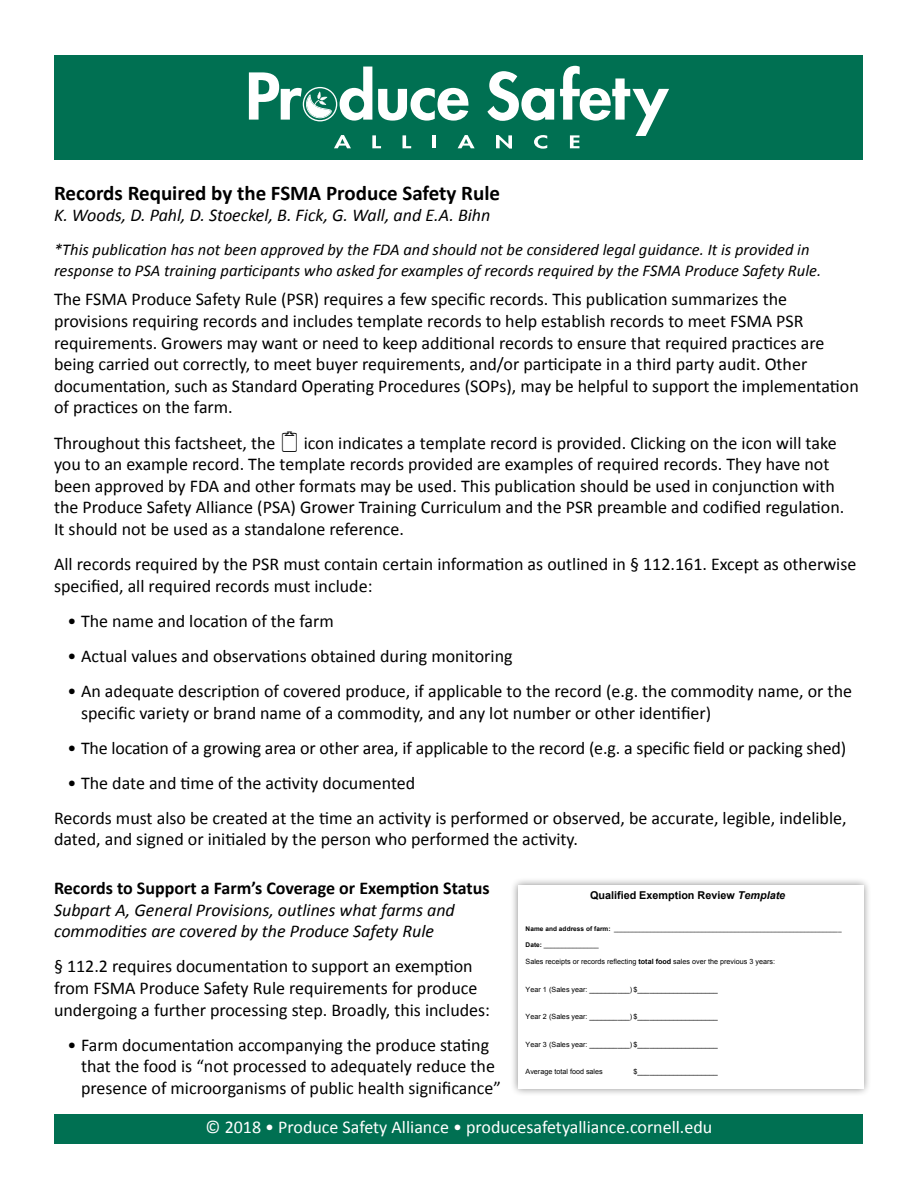
<style>
.page{position:relative;width:918px;height:1188px;background:#fff}
.page>*{position:absolute;margin:0;border:0;box-sizing:border-box;transform-origin:0 0}
.t1{font:700 21px "Calibri";color:#000}
.t2{font:18px/21.6px "Calibri";color:#000}
.t3{font:italic 18px/21.6px "Calibri";color:#000}
.t4{font:18px "Calibri";color:#fff}
.t5{font:700 18px "Calibri";color:#000}
.t6{font:italic 16.5px/21.6px "Calibri";color:#000}
.t7{font:700 10.8px "Arial";color:#000}
.t8{font:7.2px "Arial";color:#000}
.t9{font:6.45px "Arial";color:#000}
.s1{font-style:italic}
.s2{font-weight:700}
</style>
<div class="page">
<div style="left:55px;top:1114px;width:808px;height:30px;background:#007052"></div>
<div style="left:55px;top:55px;width:808px;height:105px;background:#007052"></div>
<svg style="left:334px;top:135px;width:17px;height:13px"></svg>
<svg style="left:372px;top:135px;width:9px;height:13px"></svg>
<svg style="left:403px;top:135px;width:8px;height:13px"></svg>
<svg style="left:433px;top:135px;width:3px;height:13px"></svg>
<svg style="left:458px;top:135px;width:17px;height:13px"></svg>
<svg style="left:496px;top:135px;width:16px;height:14px"></svg>
<svg style="left:534px;top:135px;width:13px;height:14px"></svg>
<svg style="left:378px;top:88px;width:90px;height:33px"></svg>
<svg style="left:487px;top:71px;width:67px;height:50px"></svg>
<svg style="left:560px;top:66px;width:109px;height:82px"></svg>
<svg style="left:249px;top:67px;width:123px;height:54px"></svg>
<div style="left:510px;top:877px;width:361px;height:220px;background:#000;opacity:.46"></div>
<div style="left:518px;top:885px;width:345px;height:204px;background:#fff"></div>
<p class="t1" style="left:54px;top:179px;width:448px">Records Required by the FSMA Produce Safety Rule</p>
<p class="t3" style="left:54px;top:204px;width:438px">K. Woods, D. Pahl, D. Stoeckel, B. Fick, G. Wall, and E.A. Bihn</p>
<p class="t6" style="left:54px;top:238px;width:769px">*This publication has not been approved by the FDA and should not be considered legal guidance. It is provided in response to PSA training participants who asked for examples of records required by the FSMA Produce Safety Rule.</p>
<p class="t2" style="left:54px;top:289px;width:806px">The FSMA Produce Safety Rule (PSR) requires a few specific records. This publication summarizes the provisions requiring records and includes template records to help establish records to meet FSMA PSR requirements. Growers may want or need to keep additional records to ensure that required practices are being carried out correctly, to meet buyer requirements, and/or participate in a third party audit. Other documentation, such as Standard Operating Procedures (SOPs), may be helpful to support the implementation of practices on the farm.</p>
<p class="t2" style="left:54px;top:432px;width:223px">Throughout this factsheet, the</p>
<p class="t2" style="left:54px;top:432px;width:792px;text-indent:250px">icon indicates a template record is provided. Clicking on the icon will take you to an example record. The template records provided are examples of required records. They have not been approved by FDA and other formats may be used. This publication should be used in conjunction with the Produce Safety Alliance (PSA) Grower Training Curriculum and the PSR preamble and codified regulation.<br>It should not be used as a standalone reference.</p>
<p class="t2" style="left:54px;top:553px;width:804px">All records required by the PSR must contain certain information as outlined in § 112.161. Except as otherwise specified, all required records must include:</p>
<p class="t2" style="left:68px;top:610px;width:268px">• The name and location of the farm</p>
<p class="t2" style="left:68px;top:645px;width:447px">• Actual values and observations obtained during monitoring</p>
<p class="t2" style="left:81px;top:680px;width:773px;text-indent:-14px">• An adequate description of covered produce, if applicable to the record (e.g. the commodity name, or the specific variety or brand name of a commodity, and any lot number or other identifier)</p>
<p class="t2" style="left:68px;top:737px;width:780px">• The location of a growing area or other area, if applicable to the record (e.g. a specific field or packing shed)</p>
<p class="t2" style="left:54px;top:765px;width:794px;line-height:35.1px;text-indent:14px">• The date and time of the activity documented<br>Records must also be created at the time an activity is performed or observed, be accurate, legible, indelible,</p>
<p class="t2" style="left:54px;top:829px;width:526px">dated, and signed or initialed by the person who performed the activity.</p>
<p class="t5" style="left:54px;top:877px;width:437px">Records to Support a Farm’s Coverage or Exemption Status</p>
<p class="t3" style="left:54px;top:898px;width:402px">Subpart A, General Provisions, outlines what farms and commodities are covered by the Produce Safety Rule</p>
<p class="t2" style="left:54px;top:956px;width:438px">§ 112.2 requires documentation to support an exemption from FSMA Produce Safety Rule requirements for produce undergoing a further processing step. Broadly, this includes:</p>
<p class="t2" style="left:81px;top:1034px;width:422px;text-indent:-14px">• Farm documentation accompanying the produce stating that the food is “not processed to adequately reduce the presence of microorganisms of public health significance”</p>
<p class="t7" style="left:590px;top:888px;width:197px">Qualified Exemption Review <span class="s1">Template</span></p>
<p class="t9" style="left:526px;top:925px;width:318px"><span class="s2">Name and address of farm:</span> ______________________________________________________________</p>
<p class="t9" style="left:526px;top:941px;width:75px"><span class="s2">Date:</span> _______________</p>
<p class="t8" style="left:526px;top:957px;width:251px">Sales receipts or records reflecting <span class="s2">total food</span> sales over the previous 3 years:</p>
<p class="t8" style="left:526px;top:984px;width:194px">Year 1 (Sales year: __________) $____________________</p>
<p class="t8" style="left:526px;top:1012px;width:194px">Year 2 (Sales year: __________) $____________________</p>
<p class="t8" style="left:526px;top:1040px;width:194px">Year 3 (Sales year: __________) $____________________</p>
<p class="t8" style="left:526px;top:1067px;width:79px">Average total food sales</p>
<p class="t8" style="left:634px;top:1067px;width:86px">$____________________</p>
<p class="t4" style="left:206px;top:1116px;width:508px">© 2018 • Produce Safety Alliance • producesafetyalliance.cornell.edu</p>
</div>
